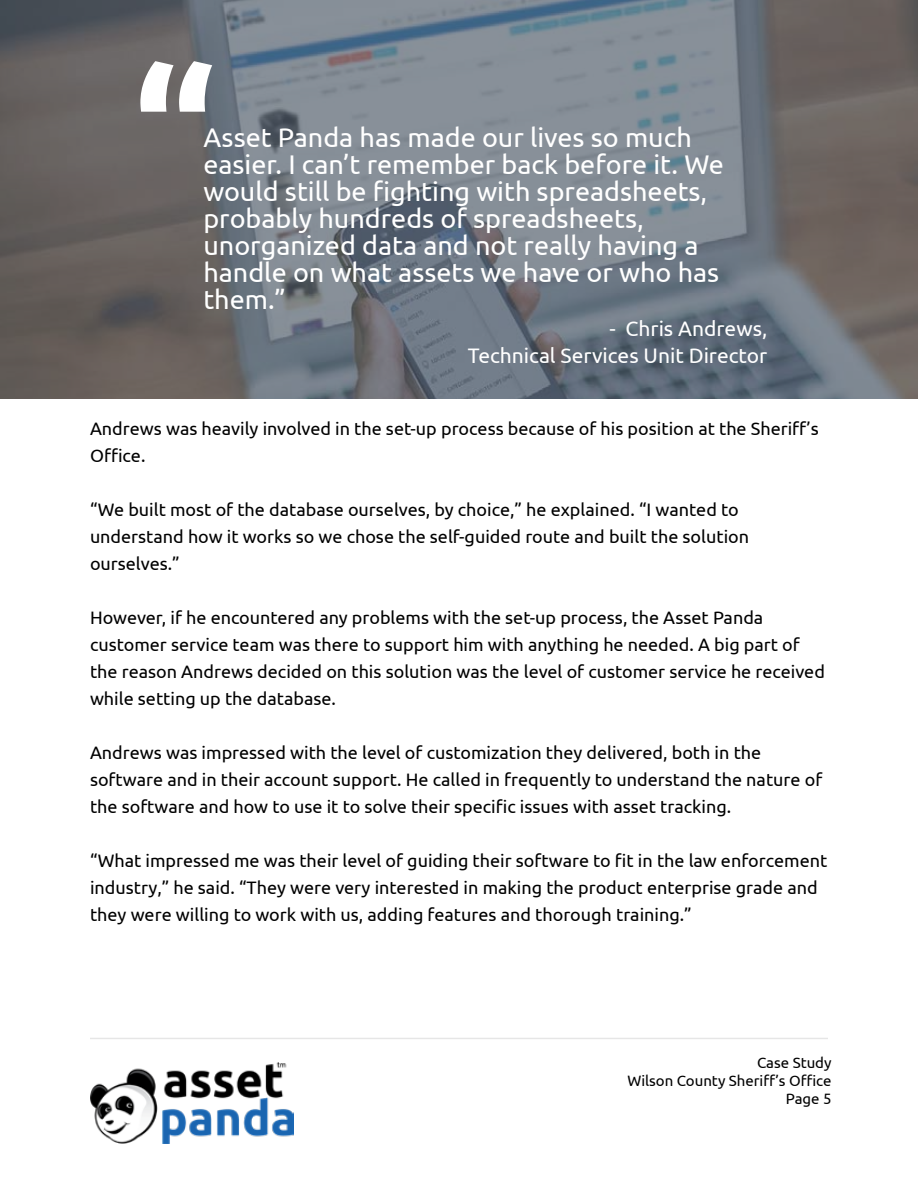
<style>
.page{position:relative;width:918px;height:1188px;background:#fff}
.page>*{position:absolute;margin:0;border:0;box-sizing:border-box;transform-origin:0 0}
.t1{font:700 180px "Ubuntu";color:#fff}
.t2{font:27px/27px "Ubuntu";color:#fff}
.t3{font:21px/27px "Ubuntu";color:#fff;text-align:right}
.t4{font:18px/27px "Ubuntu";color:#000}
.t5{font:15px/18px "Ubuntu";color:#000;text-align:right}
</style>
<div class="page">
<img style="left:90px;top:1063px;width:203px;height:80px">
<hr style="left:90px;top:1038px;width:738px;height:1px;background:#000">
<svg style="left:0;top:1px;width:918px;height:398px;background:#6f7379"></svg>
<h1 class="t1" style="left:133px;top:28px;width:83px">“</h1>
<p class="t2" style="left:203px;top:123px;width:522px">Asset Panda has made our lives so much easier. I can’t remember back before it. We would still be fighting with spreadsheets, probably hundreds of spreadsheets, unorganized data and not really having a handle on what assets we have or who has them.”</p>
<p class="t3" style="left:468px;top:314px;width:301px">- Chris Andrews,<br>Technical Services Unit Director</p>
<p class="t4" style="left:90px;top:415px;width:730px">Andrews was heavily involved in the set-up process because of his position at the Sheriff’s<br>Office.</p>
<p class="t4" style="left:90px;top:496px;width:661px">“We built most of the database ourselves, by choice,” he explained. “I wanted to understand how it works so we chose the self-guided route and built the solution ourselves.”</p>
<p class="t4" style="left:90px;top:604px;width:736px">However, if he encountered any problems with the set-up process, the Asset Panda customer service team was there to support him with anything he needed. A big part of the reason Andrews decided on this solution was the level of customer service he received while setting up the database.</p>
<p class="t4" style="left:90px;top:739px;width:734px">Andrews was impressed with the level of customization they delivered, both in the software and in their account support. He called in frequently to understand the nature of the software and how to use it to solve their specific issues with asset tracking.</p>
<p class="t4" style="left:90px;top:847px;width:739px">“What impressed me was their level of guiding their software to fit in the law enforcement industry,” he said. “They were very interested in making the product enterprise grade and they were willing to work with us, adding features and thorough training.”</p>
<p class="t5" style="left:627px;top:1053px;width:206px">Case Study<br>Wilson County Sheriff’s Office<br>Page 5</p>
</div>
